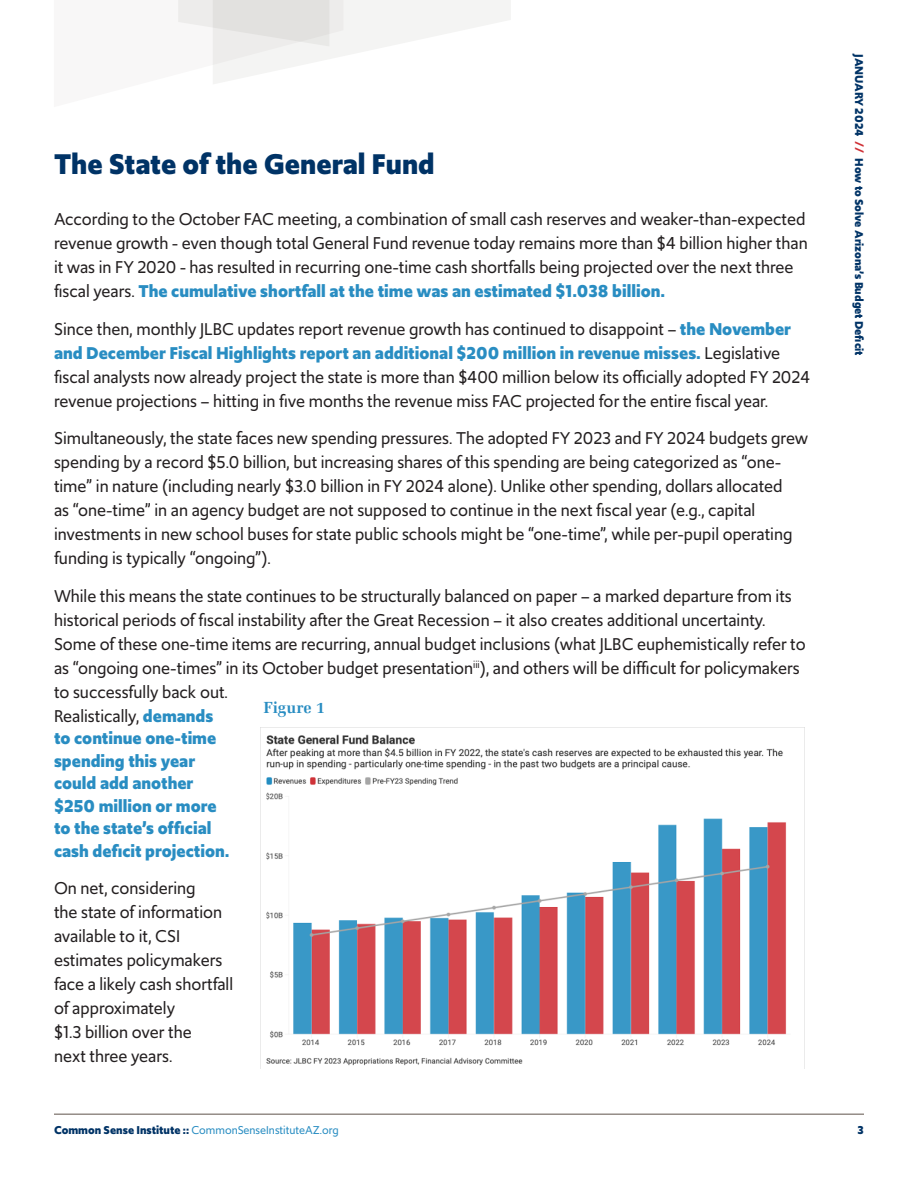
<style>
.page{position:relative;width:918px;height:1188px;background:#fff}
.page>*{position:absolute;margin:0;border:0;box-sizing:border-box;transform-origin:0 0}
.t1{font:700 30px "Upgrade";color:#036}
.t2{font:18px/24px "Upgrade";color:#231f20}
.t3{font:700 16.5px "URW Latino W01";color:#298dc2}
.t4{font:12px "Upgrade";color:#298dc2}
.t5{font:700 12px "Upgrade";color:#036}
.s1{font-weight:700;color:#298dc2}
.s2{font-weight:700;color:#036}
.s3{color:#cf3137}
</style>
<div class="page">
<hr style="left:54px;top:1113px;width:810px;height:2px;background:#948c87">
<img style="left:260px;top:727px;width:545px;height:342px">
<svg style="left:178px;top:0;width:333px;height:84px"></svg>
<p class="t1" style="left:54px;top:145px;width:382px">The State of the General Fund</p>
<p class="t2" style="left:54px;top:207px;width:755px">According to the October FAC meeting, a combination of small cash reserves and weaker-than-expected revenue growth - even though total General Fund revenue today remains more than $4 billion higher than it was in FY 2020 - has resulted in recurring one-time cash shortfalls being projected over the next three fiscal years. <span class="s1">The cumulative shortfall at the time was an estimated $1.038 billion.</span></p>
<p class="t2" style="left:54px;top:317px;width:758px">Since then, monthly JLBC updates report revenue growth has continued to disappoint – <span class="s1">the November and December Fiscal Highlights report an additional $200 million in revenue misses.</span> Legislative fiscal analysts now already project the state is more than $400 million below its officially adopted FY 2024 revenue projections – hitting in five months the revenue miss FAC projected for the entire fiscal year.</p>
<p class="t2" style="left:54px;top:426px;width:756px">Simultaneously, the state faces new spending pressures. The adopted FY 2023 and FY 2024 budgets grew spending by a record $5.0 billion, but increasing shares of this spending are being categorized as “one&shy;time” in nature (including nearly $3.0 billion in FY 2024 alone). Unlike other spending, dollars allocated<br>as “one-time” in an agency budget are not supposed to continue in the next fiscal year (e.g., capital investments in new school buses for state public schools might be “one-time”, while per-pupil operating funding is typically “ongoing”).</p>
<p class="t2" style="left:54px;top:584px;width:753px;line-height:23.2px">While this means the state continues to be structurally balanced on paper – a marked departure from its historical periods of fiscal instability after the Great Recession – it also creates additional uncertainty.<br>Some of these one-time items are recurring, annual budget inclusions (what JLBC euphemistically refer to as “ongoing one-times” in its October budget presentation<sup>iii</sup>), and others will be difficult for policymakers to successfully back out.<br>Realistically, <span class="s1">demands<br>to continue one-time<br>spending this year<br>could add another<br>$250 million or more<br>to the state’s official<br>cash deficit projection.</span></p>
<p class="t2" style="left:54px;top:876px;width:181px">On net, considering<br>the state of information available to it, CSI estimates policymakers face a likely cash shortfall of approximately<br>$1.3 billion over the<br>next three years.</p>
<p class="t3" style="left:263px;top:698px;width:63px">Figure 1</p>
<p class="t4" style="left:54px;top:1122px;width:286px"><span class="s2">Common Sense Institute ::</span> CommonSenseInstituteAZ.org</p>
<p class="t5" style="left:867px;top:54px;width:303px;rotate:90deg">JANUARY 2024 <span class="s3">//</span> How to Solve Arizona’s Budget Deficit</p>
<p class="t5" style="left:858px;top:1122px;width:8px">3</p>
</div>
